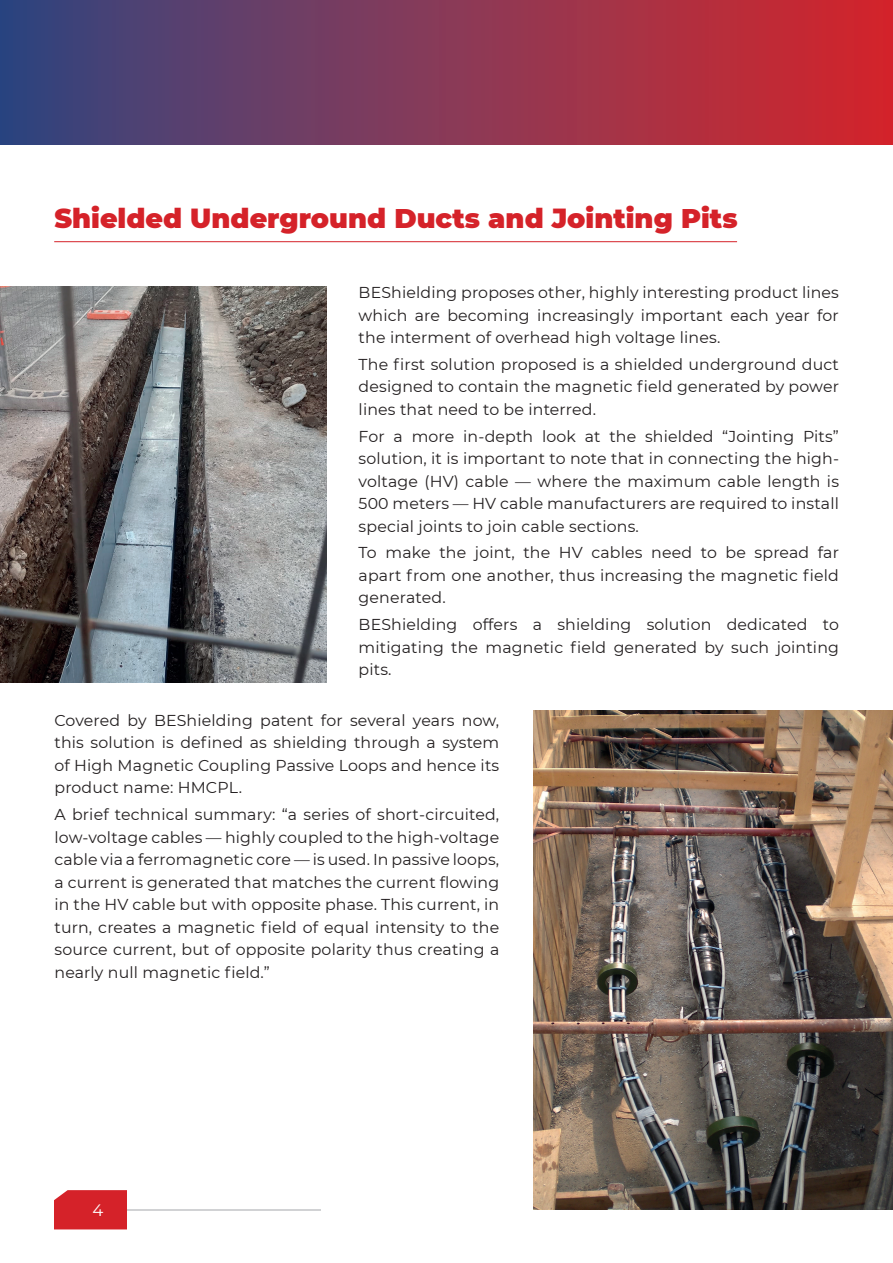
<style>
.page{position:relative;width:893px;height:1263px;background:#fff}
.page>*{position:absolute;margin:0;border:0;box-sizing:border-box;transform-origin:0 0}
.t1{font:900 27px "Montserrat";color:#d52229}
.t2{font:16.5px "Montserrat";color:#fff}
.t3{font:15.75px/22.5px "Montserrat";letter-spacing:.01em;color:#231f20;text-align:justify}
</style>
<div class="page">
<div style="left:54px;top:1190px;width:73px;height:39px;background:#d52229"></div>
<hr style="left:127px;top:1209px;width:194px;height:1px;background:#d1d2d4">
<div style="left:0;top:0;width:893px;height:145px;background:linear-gradient(to right,#344781,#d8272b)"></div>
<hr style="left:54px;top:241px;width:683px;height:1px;background:#d52229">
<img style="left:0;top:287px;width:326px;height:395px">
<img style="left:533px;top:711px;width:360px;height:499px">
<p class="t1" style="left:54px;top:198px;width:685px">Shielded Underground Ducts and Jointing Pits</p>
<p class="t3" style="left:359px;top:281px;width:482px">BEShielding proposes other, highly interesting product lines which are becoming increasingly important each year for the interment of overhead high voltage lines.</p>
<p class="t3" style="left:359px;top:352px;width:482px">The first solution proposed is a shielded underground duct designed to contain the magnetic field generated by power lines that need to be interred.</p>
<p class="t3" style="left:359px;top:424px;width:482px">For a more in-depth look at the shielded “Jointing Pits” solution, it is important to note that in connecting the high&shy;voltage (HV) cable — where the maximum cable length is 500 meters — HV cable manufacturers are required to install special joints to join cable sections.</p>
<p class="t3" style="left:359px;top:541px;width:482px">To make the joint, the HV cables need to be spread far apart from one another, thus increasing the magnetic field generated.</p>
<p class="t3" style="left:359px;top:613px;width:482px">BEShielding offers a shielding solution dedicated to mitigating the magnetic field generated by such jointing pits.</p>
<p class="t3" style="left:54px;top:708px;width:446px">Covered by BEShielding patent for several years now, this solution is defined as shielding through a system of High Magnetic Coupling Passive Loops and hence its product name: HMCPL.</p>
<p class="t3" style="left:54px;top:803px;width:446px">A brief technical summary: “a series of short-circuited, low-voltage cables — highly coupled to the high-voltage cable via a ferromagnetic core — is used. In passive loops, a current is generated that matches the current flowing in the HV cable but with opposite phase. This current, in turn, creates a magnetic field of equal intensity to the source current, but of opposite polarity thus creating a nearly null magnetic field.”</p>
<p class="t2" style="left:92px;top:1198px;width:12px">4</p>
</div>
